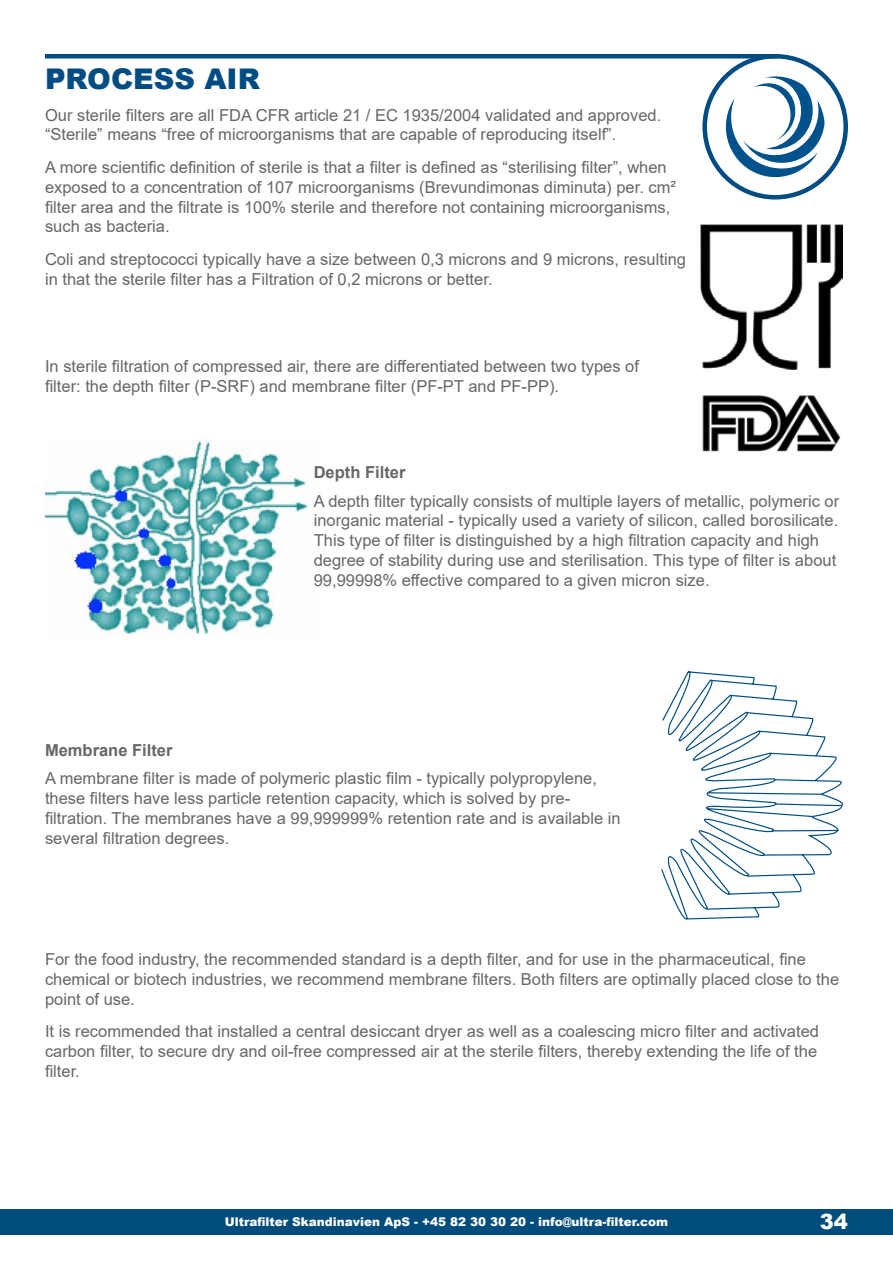
<style>
.page{position:relative;width:893px;height:1263px;background:#fff}
.page>*{position:absolute;margin:0;border:0;box-sizing:border-box;transform-origin:0 0}
.t1{font:900 28.5px "Arial";color:#004c83}
.t2{font:900 21px "Arial";color:#fff}
.t3{font:16.5px/19.8px "Arial";color:#666}
.t4{font:700 16.5px "Arial";color:#666}
.t5{font:900 12px "Arial";color:#fff}
</style>
<div class="page">
<div style="left:45px;top:54px;width:732px;height:5px;background:#004c83"></div>
<div style="left:0;top:1209px;width:893px;height:25px;background:#004c7c"></div>
<svg style="left:721px;top:75px;width:103px;height:108px"></svg>
<div style="left:702px;top:54px;width:146px;height:146px;border:4px solid #004c83;border-radius:50%"></div>
<img style="left:702px;top:395px;width:139px;height:57px">
<img style="left:700px;top:224px;width:143px;height:145px">
<img style="left:45px;top:440px;width:264px;height:194px">
<svg style="left:661px;top:671px;width:183px;height:249px"></svg>
<h1 class="t1" style="left:45px;top:58px;width:216px">PROCESS AIR</h1>
<p class="t3" style="left:45px;top:105px;width:618px">Our sterile filters are all FDA CFR article 21 / EC 1935/2004 validated and approved. “Sterile” means “free of microorganisms that are capable of reproducing itself”.</p>
<p class="t3" style="left:45px;top:157px;width:632px">A more scientific definition of sterile is that a filter is defined as “sterilising filter”, when exposed to a concentration of 107 microorganisms (Brevundimonas diminuta) per. cm² filter area and the filtrate is 100% sterile and therefore not containing microorganisms, such as bacteria.</p>
<p class="t3" style="left:45px;top:249px;width:642px">Coli and streptococci typically have a size between 0,3 microns and 9 microns, resulting in that the sterile filter has a Filtration of 0,2 microns or better.</p>
<p class="t3" style="left:45px;top:356px;width:595px">In sterile filtration of compressed air, there are differentiated between two types of filter: the depth filter (P-SRF) and membrane filter (PF-PT and PF-PP).</p>
<p class="t4" style="left:314px;top:461px;width:93px">Depth Filter</p>
<p class="t3" style="left:314px;top:491px;width:527px">A depth filter typically consists of multiple layers of metallic, polymeric or inorganic material - typically used a variety of silicon, called borosilicate.<br>This type of filter is distinguished by a high filtration capacity and high degree of stability during use and sterilisation. This type of filter is about 99,99998% effective compared to a given micron size.</p>
<p class="t4" style="left:45px;top:738px;width:129px">Membrane Filter</p>
<p class="t3" style="left:45px;top:768px;width:577px">A membrane filter is made of polymeric plastic film - typically polypropylene, these filters have less particle retention capacity, which is solved by pre&shy;filtration. The membranes have a 99,999999% retention rate and is available in several filtration degrees.</p>
<p class="t3" style="left:45px;top:949px;width:796px">For the food industry, the recommended standard is a depth filter, and for use in the pharmaceutical, fine chemical or biotech industries, we recommend membrane filters. Both filters are optimally placed close to the point of use.</p>
<p class="t3" style="left:45px;top:1021px;width:775px;text-align:justify">It is recommended that installed a central desiccant dryer as well as a coalescing micro filter and activated carbon filter, to secure dry and oil-free compressed air at the sterile filters, thereby extending the life of the filter.</p>
<p class="t5" style="left:225px;top:1213px;width:445px">Ultrafilter Skandinavien ApS - +45 82 30 30 20 - info@ultra-filter.com</p>
<p class="t2" style="left:820px;top:1206px;width:30px">34</p>
</div>
